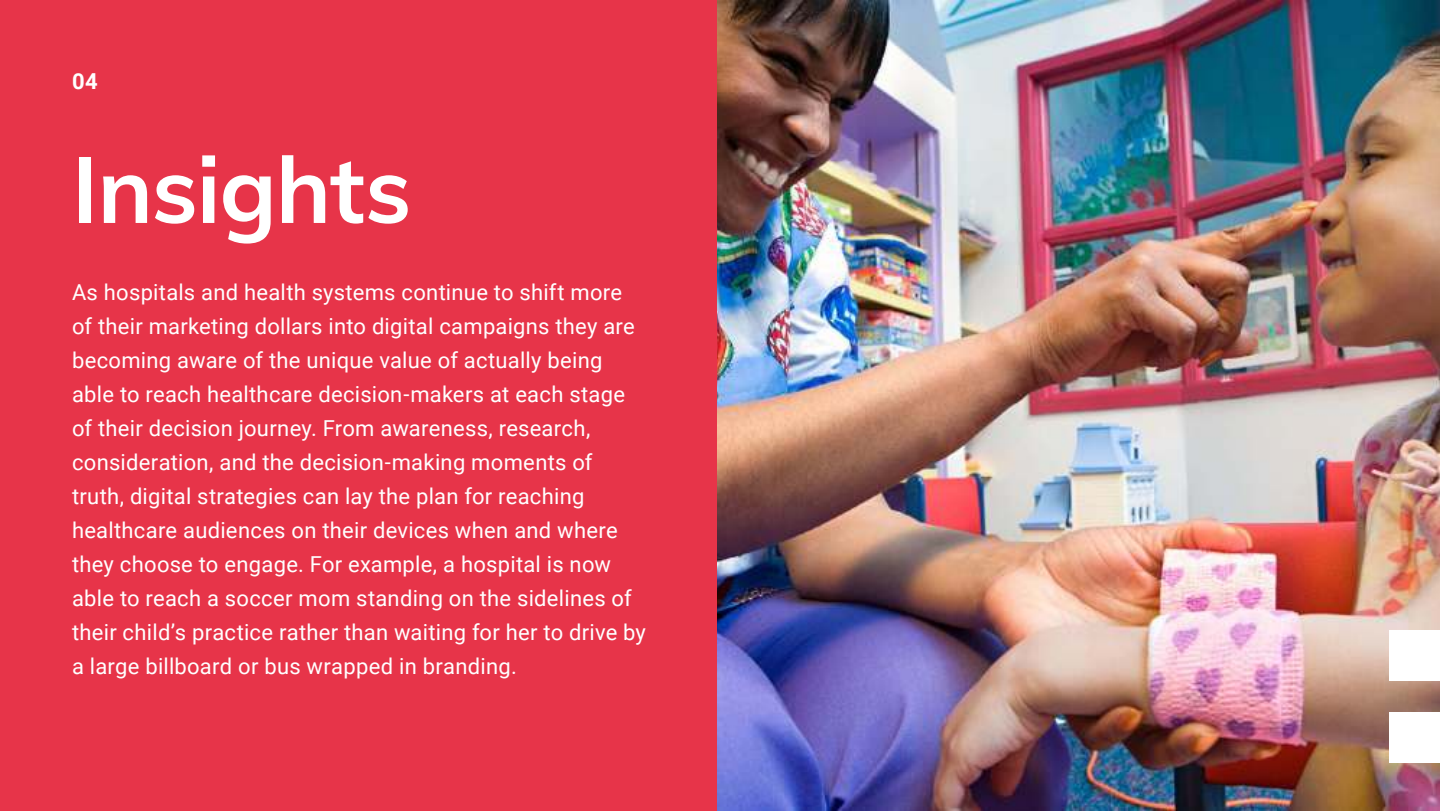
<style>
.page{position:relative;width:1440px;height:811px;background:#e73449}
.page>*{position:absolute;margin:0;border:0;box-sizing:border-box;transform-origin:0 0}
.t1{font:700 92px "Muli";letter-spacing:-.01em;color:#fff}
.t2{font:22px/34px "Roboto";letter-spacing:.01em;color:#fff}
.t3{font:700 22px "Roboto";color:#fff}
</style>
<div class="page">
<img style="left:718px;top:0;width:722px;height:811px">
<div style="left:1390px;top:630px;width:50px;height:51px;background:#fff"></div>
<div style="left:1390px;top:712px;width:50px;height:51px;background:#fff"></div>
<p class="t3" style="left:72px;top:72px;width:27px">04</p>
<h1 class="t1" style="left:72px;top:155px;width:341px">Insights</h1>
<p class="t2" style="left:72px;top:276px;width:576px">As hospitals and health systems continue to shift more of their marketing dollars into digital campaigns they are becoming aware of the unique value of actually being able to reach healthcare decision-makers at each stage of their decision journey. From awareness, research, consideration, and the decision-making moments of truth, digital strategies can lay the plan for reaching healthcare audiences on their devices when and where they choose to engage. For example, a hospital is now able to reach a soccer mom standing on the sidelines of their child’s practice rather than waiting for her to drive by a large billboard or bus wrapped in branding.</p>
</div>
